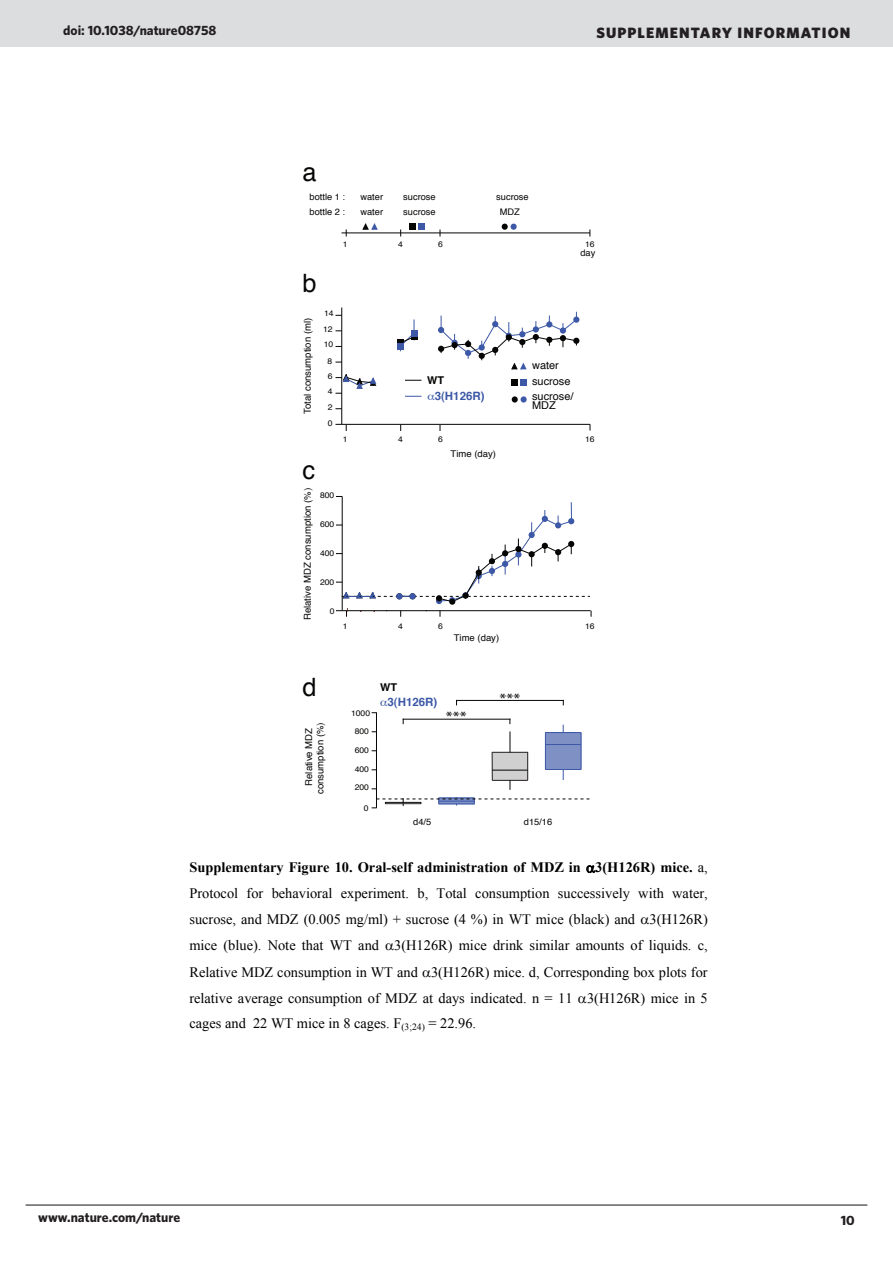
<style>
.page{position:relative;width:893px;height:1263px;background:#fff}
.page>*{position:absolute;margin:0;border:0;box-sizing:border-box;transform-origin:0 0}
.t1{font:25.35px "Helvetica";color:#050504}
.t2{font:900 15px "Whitney";letter-spacing:.075em;color:#231f20}
.t3{font:14.4px/26px "Times New Roman";color:#000;text-align:justify}
.t4{font:13.8px "Myriad";color:#050504;scale:1.21 1}
.t5{font:700 13.5px "Whitney";color:#231f20}
.t6{font:700 11.55px "Helvetica";color:#3c58a6}
.t7{font:10.8px/16px "Helvetica";color:#050605}
.t8{font:700 10.8px "Helvetica";color:#050504}
.t9{font:9.6px/11.4px "Helvetica";color:#050604;text-align:center}
.t10{font:9.3px "Helvetica";color:#050504}
.t11{font:9px/15px "Helvetica";color:#050504}
.t12{font:8.1px/15.6px "Helvetica";color:#050504;text-align:justify;scale:1.06 1}
.s1{font-weight:700}
</style>
<div class="page">
<hr style="left:26px;top:1204px;width:841px;height:1px;background:#231f20">
<div style="left:0;top:0;width:893px;height:47px;background:#dcdddf"></div>
<svg style="left:405px;top:380px;width:16px;height:1px"></svg>
<svg style="left:405px;top:396px;width:16px;height:1px"></svg>
<svg style="left:512px;top:379px;width:15px;height:6px"></svg>
<div style="left:512px;top:396px;width:6px;height:7px;background:#050504;border-radius:50%"></div>
<div style="left:521px;top:396px;width:6px;height:7px;background:#3c58a6;border-radius:50%"></div>
<svg style="left:502px;top:224px;width:15px;height:6px"></svg>
<div style="left:418px;top:224px;width:7px;height:6px;background:#3c58a6"></div>
<svg style="left:410px;top:224px;width:6px;height:6px"></svg>
<svg style="left:363px;top:224px;width:15px;height:6px"></svg>
<hr style="left:342px;top:233px;width:248px;height:1px;background:#050504">
<hr style="left:457px;top:700px;width:106px;height:1px;background:#050504">
<hr style="left:403px;top:719px;width:107px;height:1px;background:#050504">
<hr style="left:341px;top:307px;width:1px;height:117px;background:#050504">
<hr style="left:342px;top:424px;width:248px;height:1px;background:#050504">
<svg style="left:335px;top:424px;width:12px;height:7px"></svg>
<svg style="left:438px;top:312px;width:141px;height:57px"></svg>
<div style="left:545px;top:732px;width:36px;height:37px;background:#7e90c4"></div>
<div style="left:545px;top:732px;width:36px;height:38px;border:1px solid #3c58a6"></div>
<hr style="left:545px;top:744px;width:36px;height:1px;background:#3c58a6">
<hr style="left:545px;top:769px;width:36px;height:1px;background:#3c58a6">
<hr style="left:545px;top:732px;width:36px;height:1px;background:#3c58a6">
<hr style="left:581px;top:732px;width:1px;height:37px;background:#3c58a6">
<hr style="left:545px;top:732px;width:1px;height:37px;background:#3c58a6">
<div style="left:492px;top:752px;width:36px;height:28px;background:#d1d0d0"></div>
<hr style="left:492px;top:770px;width:36px;height:1px;background:#050504">
<hr style="left:492px;top:752px;width:36px;height:1px;background:#231f20">
<hr style="left:492px;top:780px;width:36px;height:1px;background:#231f20">
<svg style="left:527px;top:752px;width:1px;height:28px"></svg>
<svg style="left:492px;top:752px;width:1px;height:28px"></svg>
<svg style="left:335px;top:374px;width:41px;height:20px"></svg>
<svg style="left:397px;top:319px;width:20px;height:32px"></svg>
<svg style="left:372px;top:797px;width:218px;height:11px"></svg>
<hr style="left:376px;top:713px;width:1px;height:95px;background:#050504">
<svg style="left:336px;top:496px;width:256px;height:121px"></svg>
<svg style="left:506px;top:732px;width:9px;height:20px"></svg>
<svg style="left:586px;top:865px;width:9px;height:8px"></svg>
<p class="t5" style="left:63px;top:22px;width:155px">doi: 10.1038/nature08758</p>
<p class="t2" style="left:596px;top:23px;width:255px">SUPPLEMENTARY INFORMATION</p>
<h1 class="t1" style="left:303px;top:153px;width:16px">a</h1>
<p class="t11" style="left:310px;top:190px;width:37px">bottle 1 : bottle 2 :</p>
<p class="t11" style="left:360px;top:190px;width:24px">water water</p>
<p class="t11" style="left:403px;top:190px;width:34px">sucrose sucrose</p>
<p class="t11" style="left:496px;top:190px;width:34px">sucrose</p>
<p class="t11" style="left:500px;top:205px;width:22px">MDZ</p>
<h1 class="t1" style="left:303px;top:264px;width:16px">b</h1>
<p class="t9" style="left:302px;top:414px;width:97px;rotate:-90deg">Total consumption (ml)</p>
<p class="t12" style="left:323px;top:306px;width:11px;text-align:left">14<br>12<br>10</p>
<p class="t12" style="left:328px;top:353px;width:6px">8</p>
<p class="t12" style="left:328px;top:368px;width:6px">6<br>4<br>2</p>
<p class="t12" style="left:328px;top:416px;width:6px">0</p>
<h1 class="t1" style="left:303px;top:451px;width:14px">c</h1>
<p class="t9" style="left:302px;top:620px;width:130px;rotate:-90deg">Relative MDZ consumption (%</p>
<p class="t12" style="left:320px;top:488px;width:15px">800</p>
<p class="t12" style="left:320px;top:517px;width:15px">600</p>
<p class="t12" style="left:320px;top:546px;width:15px">400</p>
<p class="t12" style="left:320px;top:575px;width:15px">200</p>
<p class="t12" style="left:330px;top:603px;width:6px">0</p>
<p class="t12" style="left:343px;top:236px;width:6px">1</p>
<p class="t12" style="left:398px;top:236px;width:6px">4</p>
<p class="t12" style="left:438px;top:236px;width:6px">6</p>
<p class="t12" style="left:585px;top:236px;width:10px">16</p>
<p class="t11" style="left:580px;top:245px;width:16px">day</p>
<p class="t8" style="left:427px;top:371px;width:19px">WT</p>
<p class="t6" style="left:435px;top:386px;width:52px">3(H126R)</p>
<p class="t7" style="left:532px;top:358px;width:40px">water sucrose</p>
<p class="t7" style="left:532px;top:391px;width:43px;line-height:9.9px">sucrose/<br>MDZ</p>
<p class="t12" style="left:343px;top:432px;width:6px">1</p>
<p class="t12" style="left:398px;top:432px;width:6px">4</p>
<p class="t12" style="left:438px;top:432px;width:6px">6</p>
<p class="t12" style="left:585px;top:432px;width:10px">16</p>
<p class="t10" style="left:451px;top:447px;width:47px">Time (day)</p>
<p class="t12" style="left:343px;top:618px;width:6px">1</p>
<p class="t12" style="left:398px;top:618px;width:6px">4</p>
<p class="t12" style="left:438px;top:618px;width:6px">6</p>
<p class="t12" style="left:585px;top:618px;width:10px">16</p>
<p class="t10" style="left:454px;top:630px;width:47px">Time (day)</p>
<h1 class="t1" style="left:303px;top:668px;width:16px">d</h1>
<p class="t9" style="left:303px;top:794px;width:70px;rotate:-90deg">Relative MDZ consumption (%</p>
<p class="t12" style="left:351px;top:706px;width:19px">1000</p>
<p class="t12" style="left:355px;top:724px;width:15px">800</p>
<p class="t12" style="left:355px;top:742px;width:15px">600</p>
<p class="t12" style="left:355px;top:761px;width:15px">400</p>
<p class="t12" style="left:355px;top:779px;width:15px">200</p>
<p class="t12" style="left:364px;top:800px;width:6px">0</p>
<p class="t8" style="left:380px;top:679px;width:19px">WT</p>
<p class="t6" style="left:387px;top:693px;width:52px">3(H126R)</p>
<p class="t4" style="left:446px;top:710px;width:19px">***</p>
<p class="t4" style="left:500px;top:691px;width:19px">***</p>
<p class="t11" style="left:413px;top:814px;width:20px">d4/5</p>
<p class="t11" style="left:524px;top:814px;width:30px">d15/16</p>
<p class="t3" style="left:189px;top:854px;width:520px"><span class="s1">Supplementary Figure 10. Oral-self administration of MDZ in 3(H126R) mice.</span> a, Protocol for behavioral experiment. b, Total consumption successively with water, sucrose, and MDZ (0.005 mg/ml) + sucrose (4 %) in WT mice (black) and 3(H126R) mice (blue). Note that WT and 3(H126R) mice drink similar amounts of liquids. c, Relative MDZ consumption in WT and 3(H126R) mice. d, Corresponding box plots for relative average consumption of MDZ at days indicated. n = 11 3(H126R) mice in 5 cages and 22 WT mice in 8 cages. F<sub>(3;24)</sub> = 22.96.</p>
<p class="t5" style="left:38px;top:1208px;width:143px">www.nature.com/nature</p>
<p class="t5" style="left:841px;top:1211px;width:16px">10</p>
</div>
